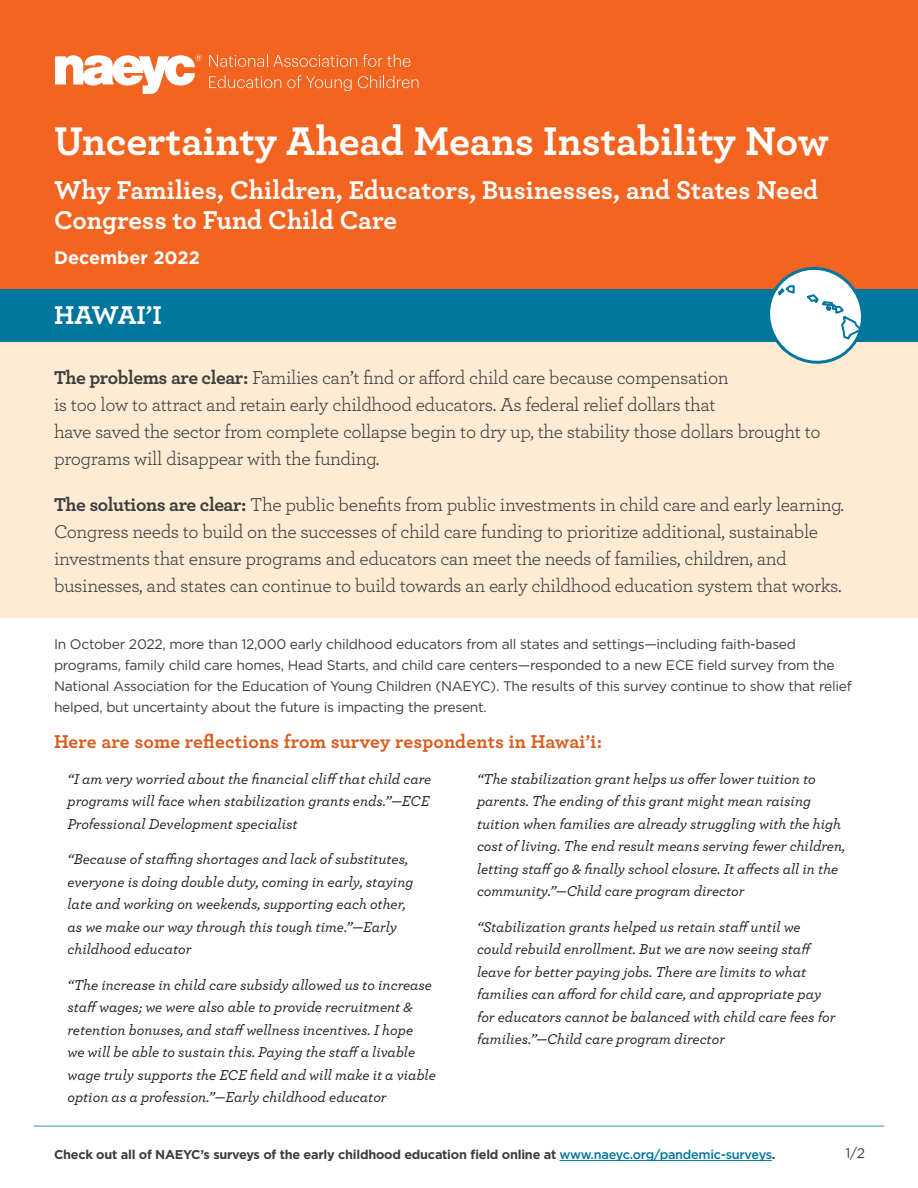
<style>
.page{position:relative;width:918px;height:1188px;background:#fff}
.page>*{position:absolute;margin:0;border:0;box-sizing:border-box;transform-origin:0 0}
.t1{font:700 42px "Archer Pro";color:#fff}
.Subtitle{font:700 27px/30px "Archer Pro";color:#fff}
.State{font:700 27px "Archer Pro";letter-spacing:-.025em;color:#fff}
.Lede{font:19.5px/27px "Archer Pro";letter-spacing:-.02em;color:#3e3e3f}
.t2{font:700 19.5px "Archer Pro";letter-spacing:.01em;color:#db5c1c}
.Date{font:700 18px "Gotham";color:#fff}
.t3{font:italic 500 15px/22.5px "Archer Pro";color:#231f20}
.Body{font:13.8px/21px "Gotham";letter-spacing:-.02em;color:#3e3e3f}
.Body-2{font:700 12.75px "Gotham";letter-spacing:-.02em;color:#3e3e3f}
.s1{font-weight:700}
.s2{font-weight:500;color:#00769f}
</style>
<div class="page">
<div style="left:0;top:341px;width:918px;height:277px;background:#feebd4"></div>
<div style="left:0;top:0;width:918px;height:289px;background:#f36421"></div>
<svg style="left:55px;top:55px;width:147px;height:39px"></svg>
<svg style="left:209px;top:54px;width:148px;height:13px"></svg>
<svg style="left:363px;top:54px;width:47px;height:13px"></svg>
<svg style="left:209px;top:75px;width:72px;height:13px"></svg>
<svg style="left:287px;top:75px;width:65px;height:16px"></svg>
<svg style="left:358px;top:75px;width:60px;height:13px"></svg>
<hr style="left:560px;top:1160px;width:212px;height:1px;background:#00769f">
<hr style="left:33px;top:1125px;width:852px;height:2px;background:#82b7d5">
<div style="left:0;top:289px;width:918px;height:53px;background:#00769f"></div>
<svg style="left:770px;top:266px;width:91px;height:98px"></svg>
<p class="t1" style="left:54px;top:108px;width:776px">Uncertainty Ahead Means Instability Now</p>
<p class="Subtitle" style="left:54px;top:173px;width:766px">Why Families, Children, Educators, Businesses, and States Need<br>Congress to Fund Child Care</p>
<p class="Date" style="left:54px;top:245px;width:147px">December 2022</p>
<p class="State" style="left:54px;top:294px;width:109px">HAWAI’I</p>
<p class="Lede" style="left:54px;top:363px;width:768px"><span class="s1">The problems are clear:</span> Families can’t find or afford child care because compensation<br>is too low to attract and retain early childhood educators. As federal relief dollars that<br>have saved the sector from complete collapse begin to dry up, the stability those dollars brought to programs will disappear with the funding.</p>
<p class="Lede" style="left:54px;top:490px;width:792px"><span class="s1">The solutions are clear:</span> The public benefits from public investments in child care and early learning.<br>Congress needs to build on the successes of child care funding to prioritize additional, sustainable investments that ensure programs and educators can meet the needs of families, children, and businesses, and states can continue to build towards an early childhood education system that works.</p>
<p class="Body" style="left:54px;top:633px;width:799px">In October 2022, more than 12,000 early childhood educators from all states and settings—including faith-based programs, family child care homes, Head Starts, and child care centers—responded to a new ECE field survey from the National Association for the Education of Young Children (NAEYC). The results of this survey continue to show that relief helped, but uncertainty about the future is impacting the present.</p>
<h3 class="t2" style="left:54px;top:726px;width:550px">Here are some reflections from survey respondents in Hawai’i:</h3>
<p class="t3" style="left:68px;top:767px;width:365px">“I am very worried about the financial cliff that child care programs will face when stabilization grants ends.”—ECE<br>Professional Development specialist</p>
<p class="t3" style="left:68px;top:847px;width:347px">“Because of staffing shortages and lack of substitutes, everyone is doing double duty, coming in early, staying late and working on weekends, supporting each other, as we make our way through this tough time.”—Early childhood educator</p>
<p class="t3" style="left:68px;top:973px;width:370px">“The increase in child care subsidy allowed us to increase staff wages; we were also able to provide recruitment &amp; retention bonuses, and staff wellness incentives. I hope<br>we will be able to sustain this. Paying the staff a livable wage truly supports the ECE field and will make it a viable option as a profession.”—Early childhood educator</p>
<p class="t3" style="left:477px;top:767px;width:370px">“The stabilization grant helps us offer lower tuition to parents. The ending of this grant might mean raising tuition when families are already struggling with the high cost of living. The end result means serving fewer children, letting staff go &amp; finally school closure. It affects all in the community.”—Child care program director</p>
<p class="t3" style="left:477px;top:915px;width:360px">“Stabilization grants helped us retain staff until we could rebuild enrollment. But we are now seeing staff leave for better paying jobs. There are limits to what families can afford for child care, and appropriate pay for educators cannot be balanced with child care fees for families.”—Child care program director</p>
<p class="Body-2" style="left:54px;top:1146px;width:723px">Check out all of NAEYC’s surveys of the early childhood education field online at <span class="s2">www.naeyc.org/pandemic-surveys</span>.</p>
<p class="Body" style="left:846px;top:1142px;width:21px">1/2</p>
</div>
